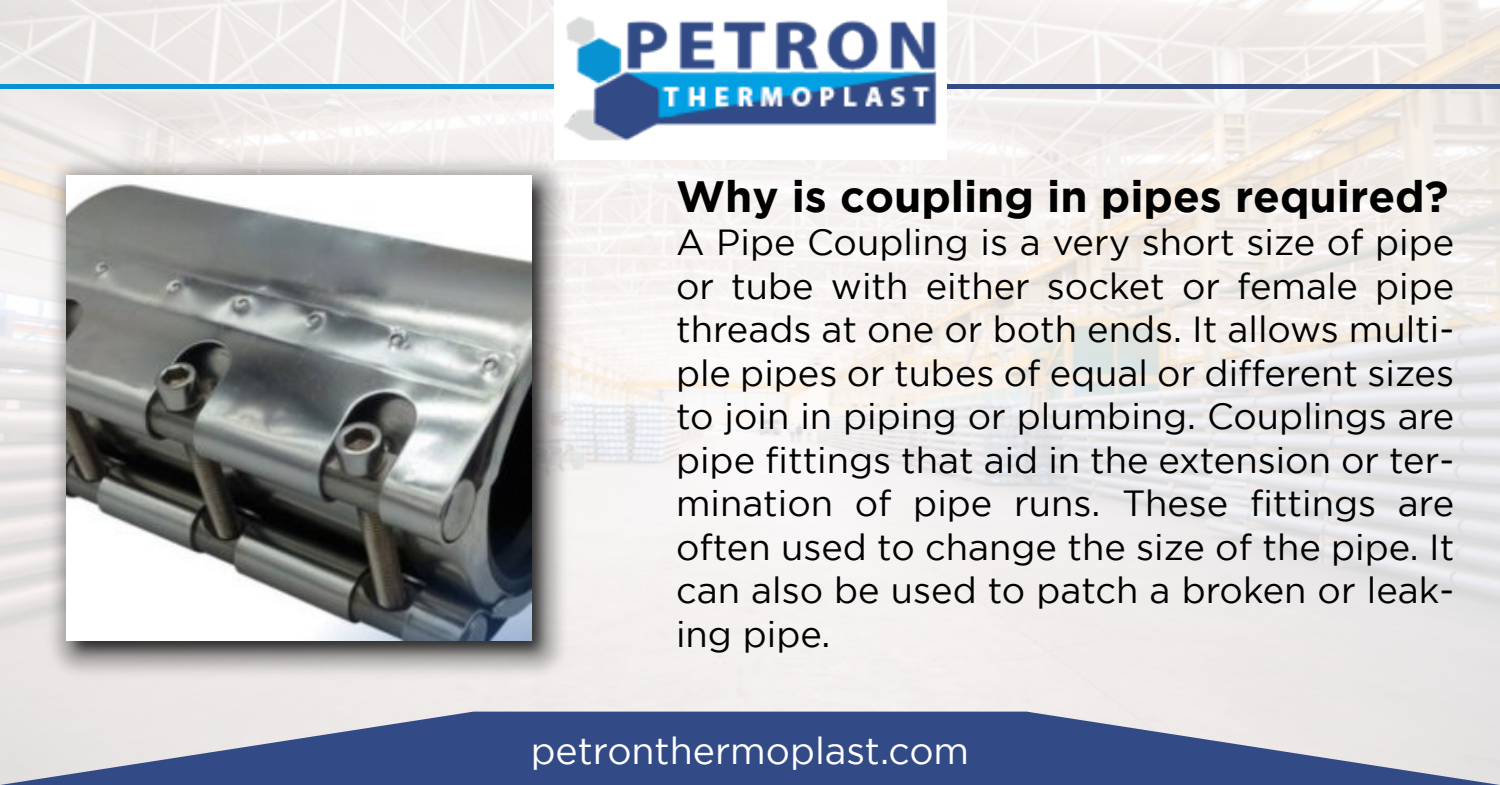
<style>
.page{position:relative;width:1500px;height:785px;background:#fff}
.page>*{position:absolute;margin:0;border:0;box-sizing:border-box;transform-origin:0 0}
.t1{font:700 43.75px "Gotham";color:#000}
.t2{font:37.5px "Gotham";color:#fff}
.t3{font:36.25px/43.5px "Gotham";color:#000;text-align:justify}
</style>
<div class="page">
<svg style="left:559px;top:712px;width:941px;height:73px;background:#60729e"></svg>
<div style="left:883px;top:84px;width:617px;height:5px;background:#324b86"></div>
<img style="left:565px;top:16px;width:381px;height:125px">
<img style="left:0;top:55px;width:576px;height:729px">
<img style="left:0;top:64px;width:559px;height:721px">
<img style="left:66px;top:176px;width:465px;height:465px">
<p class="t1" style="left:676px;top:171px;width:774px">Why is coupling in pipes required?</p>
<p class="t3" style="left:676px;top:220px;width:780px">A Pipe Coupling is a very short size of pipe or tube with either socket or female pipe threads at one or both ends. It allows multi&shy;ple pipes or tubes of equal or different sizes to join in piping or plumbing. Couplings are pipe fittings that aid in the extension or ter&shy;mination of pipe runs. These fittings are often used to change the size of the pipe. It can also be used to patch a broken or leak&shy;ing pipe.</p>
<p class="t2" style="left:531px;top:730px;width:440px">petronthermoplast.com</p>
</div>
